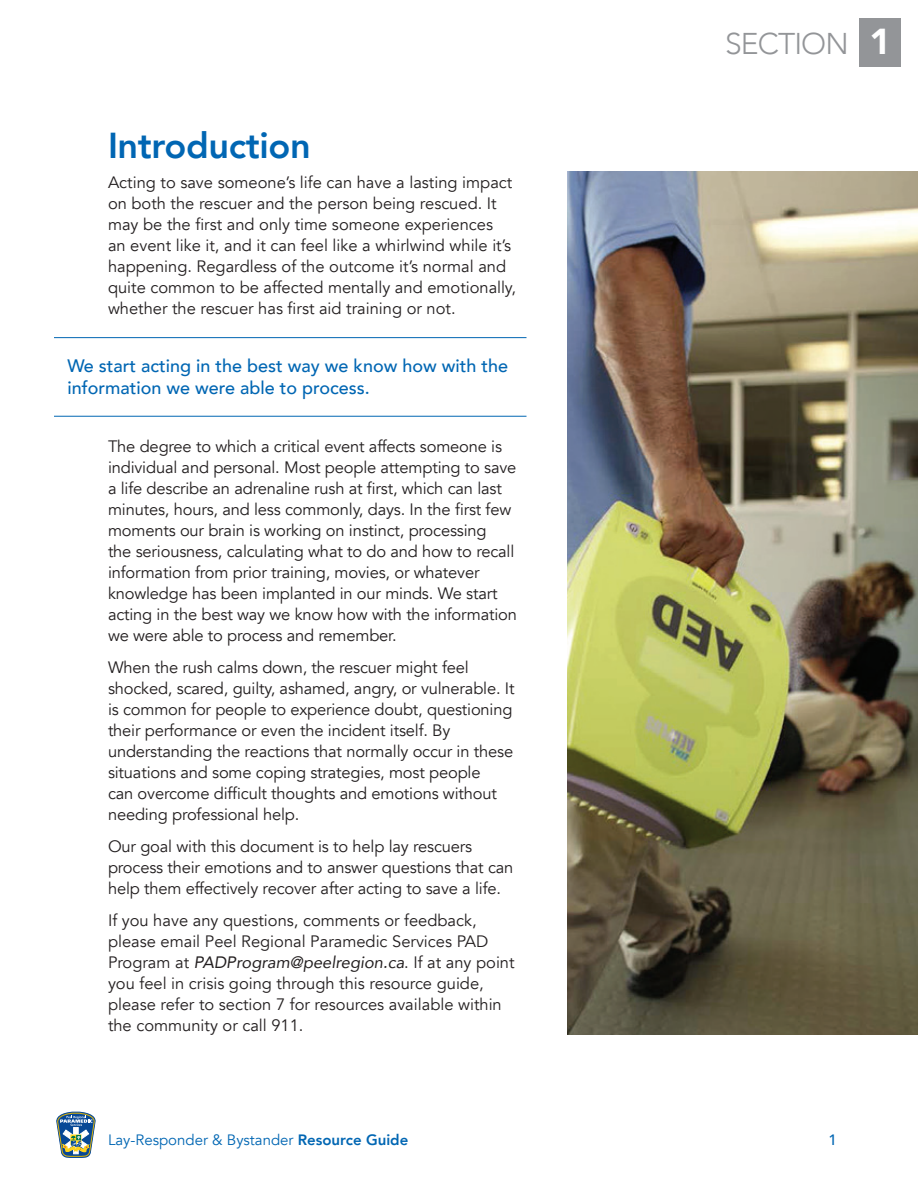
<style>
.page{position:relative;width:918px;height:1188px;background:#fff}
.page>*{position:absolute;margin:0;border:0;box-sizing:border-box;transform-origin:0 0}
.t1{font:800 36px "Avenir";letter-spacing:-.01em;color:#0166b3}
.t2{font:900 36px "Avenir";color:#fff}
.t3{font:300 30px "Avenir";letter-spacing:-.03em;color:#939598}
.t4{font:500 18px/22.5px "Avenir";color:#0166b3}
.t5{font:16.5px/21px "Avenir";letter-spacing:-.01em;color:#231f20}
.t6{font:15px "Avenir";color:#0166b3}
.t7{font:500 15px "Avenir";color:#0166b3}
.s1{font-style:italic}
.s2{font-weight:800}
</style>
<div class="page">
<svg style="left:56px;top:1111px;width:40px;height:47px"></svg>
<div style="left:860px;top:18px;width:41px;height:49px;background:#939598"></div>
<img style="left:567px;top:171px;width:351px;height:864px">
<hr style="left:54px;top:337px;width:472px;height:1px;background:#0166b3">
<hr style="left:54px;top:416px;width:472px;height:1px;background:#0166b3">
<h1 class="t1" style="left:108px;top:117px;width:204px">Introduction</h1>
<p class="t5" style="left:108px;top:172px;width:409px">Acting to save someone’s life can have a lasting impact on both the rescuer and the person being rescued. It may be the first and only time someone experiences<br>an event like it, and it can feel like a whirlwind while it’s happening. Regardless of the outcome it’s normal and quite common to be affected mentally and emotionally, whether the rescuer has first aid training or not.</p>
<p class="t4" style="left:68px;top:353px;width:442px">We start acting in the best way we know how with the information we were able to process.</p>
<p class="t5" style="left:108px;top:436px;width:411px">The degree to which a critical event affects someone is individual and personal. Most people attempting to save a life describe an adrenaline rush at first, which can last minutes, hours, and less commonly, days. In the first few moments our brain is working on instinct, processing<br>the seriousness, calculating what to do and how to recall information from prior training, movies, or whatever knowledge has been implanted in our minds. We start acting in the best way we know how with the information we were able to process and remember.</p>
<p class="t5" style="left:108px;top:657px;width:408px">When the rush calms down, the rescuer might feel shocked, scared, guilty, ashamed, angry, or vulnerable. It is common for people to experience doubt, questioning their performance or even the incident itself. By understanding the reactions that normally occur in these situations and some coping strategies, most people<br>can overcome difficult thoughts and emotions without needing professional help.</p>
<p class="t5" style="left:108px;top:836px;width:407px">Our goal with this document is to help lay rescuers process their emotions and to answer questions that can help them effectively recover after acting to save a life.</p>
<p class="t5" style="left:108px;top:910px;width:408px">If you have any questions, comments or feedback, please email Peel Regional Paramedic Services PAD Program at <span class="s1">PADProgram@peelregion.ca</span>. If at any point you feel in crisis going through this resource guide, please refer to section 7 for resources available within the community or call 911.</p>
<h2 class="t3" style="left:725px;top:26px;width:125px">SECTION</h2>
<h1 class="t2" style="left:869px;top:11px;width:23px">1</h1>
<p class="t6" style="left:108px;top:1131px;width:302px">Lay-Responder &amp; Bystander <span class="s2">Resource Guide</span></p>
<p class="t7" style="left:829px;top:1127px;width:10px">1</p>
</div>
